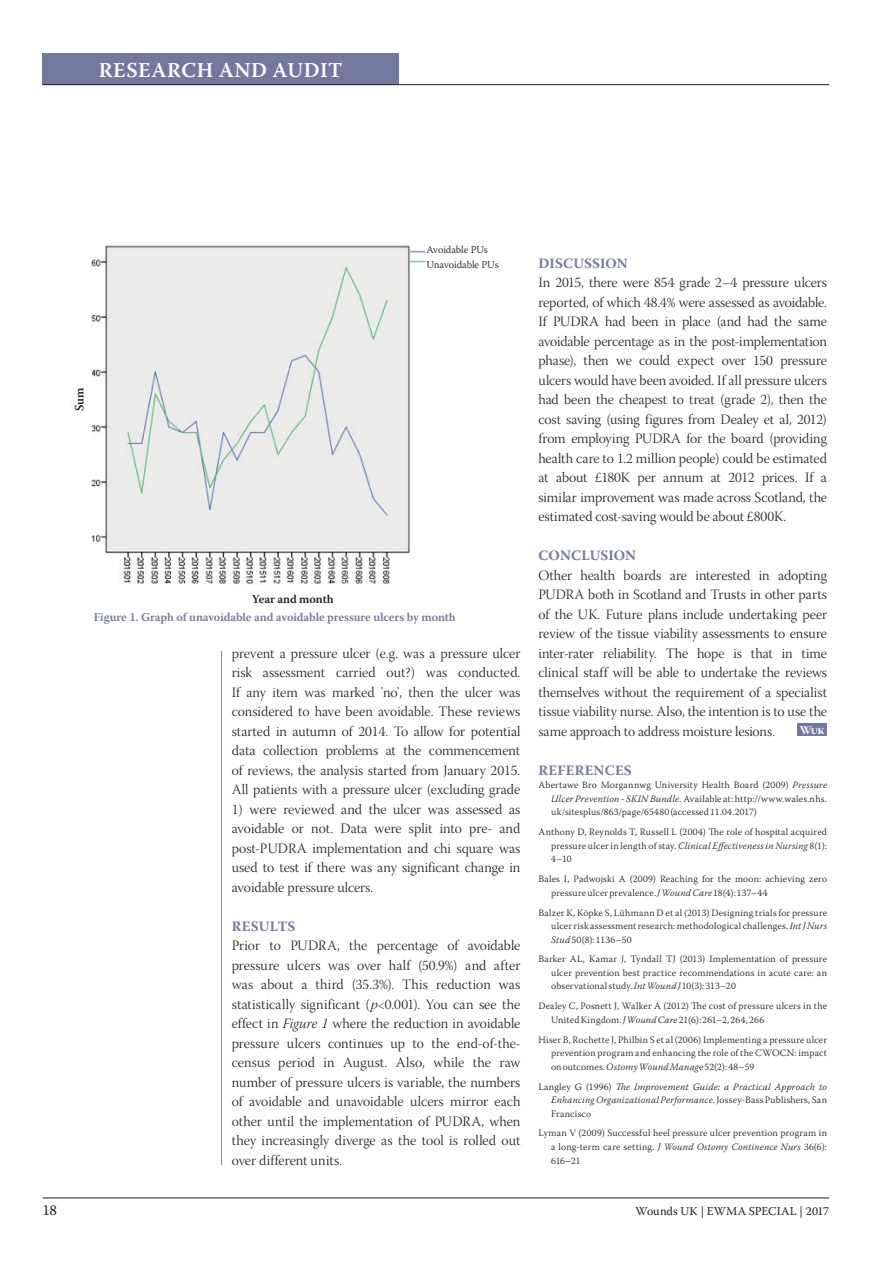
<style>
.page{position:relative;width:893px;height:1263px;background:#fff}
.page>*{position:absolute;margin:0;border:0;box-sizing:border-box;transform-origin:0 0}
.t1{font:600 21px "Warnock Pro";letter-spacing:.025em;color:#fff}
.t2{font:15px "Warnock Pro";color:#231f20}
.t3{font:14.25px/19.5px "Warnock Pro Light Subh";color:#231f20;text-align:justify}
.t4{font:700 14.25px "Warnock Pro";letter-spacing:.01em;color:#73789f}
.t5{font:600 12px "Warnock Pro";letter-spacing:-.01em;color:#73789f}
.t6{font:12px "Warnock Pro";letter-spacing:.01em;color:#231f20}
.t7{font:600 12px "Warnock Pro";letter-spacing:-.01em;color:#231f20}
.t8{font:12px "Warnock Pro Bold Subh";color:#fff}
.t9{font:300 10.5px/15px "Warnock Pro";letter-spacing:-.01em;color:#231f20}
.t10{font:300 9.75px/13.5px "Warnock Pro";letter-spacing:.02em;color:#231f20;text-align:justify}
.t11{font:italic 300 9.75px/13.5px "Warnock Pro";letter-spacing:.02em;color:#231f20;text-align:justify}
.s1{font-family:"Warnock Pro Light It Subh"}
.s2{font-style:italic}
.s3{font-style:normal}
</style>
<div class="page">
<hr style="left:43px;top:1197px;width:786px;height:1px;background:#231f20">
<div style="left:43px;top:53px;width:356px;height:32px;background:#73789f"></div>
<hr style="left:43px;top:84px;width:786px;height:1px;background:#231f20">
<div style="left:797px;top:723px;width:30px;height:13px;background:#73789f"></div>
<hr style="left:221px;top:651px;width:1px;height:514px;background:#939598">
<img style="left:74px;top:245px;width:352px;height:339px">
<div style="left:75px;top:366px;width:16px;height:45px;background:#fff"></div>
<h1 class="t1" style="left:99px;top:57px;width:245px">RESEARCH AND AUDIT</h1>
<p class="t7" style="left:72px;top:411px;width:25px;rotate:-90deg">Sum</p>
<p class="t9" style="left:426px;top:242px;width:74px">Avoidable PUs<br>Unavoidable PUs</p>
<p class="t7" style="left:252px;top:592px;width:83px">Year and month</p>
<p class="t5" style="left:94px;top:610px;width:363px">Figure 1. Graph of unavoidable and avoidable pressure ulcers by month</p>
<p class="t3" style="left:232px;top:645px;width:290px">prevent a pressure ulcer (e.g. was a pressure ulcer risk assessment carried out?) was conducted.<br>If any item was marked 'no', then the ulcer was considered to have been avoidable. These reviews started in autumn of 2014. To allow for potential data collection problems at the commencement of reviews, the analysis started from January 2015.<br>All patients with a pressure ulcer (excluding grade</p>
<p class="t3" style="left:232px;top:801px;width:290px">1) were reviewed and the ulcer was assessed as avoidable or not. Data were split into pre- and post-PUDRA implementation and chi square was used to test if there was any significant change in avoidable pressure ulcers.</p>
<p class="t4" style="left:232px;top:917px;width:65px">RESULTS</p>
<p class="t3" style="left:232px;top:937px;width:290px">Prior to PUDRA, the percentage of avoidable pressure ulcers was over half (50.9%) and after was about a third (35.3%). This reduction was statistically significant (<span class="s1">p</span>&lt;0.001). You can see the effect in <span class="s1">Figure 1</span> where the reduction in avoidable pressure ulcers continues up to the end-of-the&shy;census period in August. Also, while the raw number of pressure ulcers is variable, the numbers of avoidable and unavoidable ulcers mirror each other until the implementation of PUDRA, when they increasingly diverge as the tool is rolled out over different units.</p>
<p class="t4" style="left:538px;top:254px;width:91px">DISCUSSION</p>
<p class="t3" style="left:538px;top:274px;width:290px">In 2015, there were 854 grade 2–4 pressure ulcers reported, of which 48.4% were assessed as avoidable.<br>If PUDRA had been in place (and had the same avoidable percentage as in the post-implementation phase), then we could expect over 150 pressure ulcers would have been avoided. If all pressure ulcers had been the cheapest to treat (grade 2), then the cost saving (using figures from Dealey et al, 2012) from employing PUDRA for the board (providing health care to 1.2 million people) could be estimated at about £180K per annum at 2012 prices. If a similar improvement was made across Scotland, the estimated cost-saving would be about £800K.</p>
<p class="t4" style="left:538px;top:547px;width:99px">CONCLUSION</p>
<p class="t3" style="left:538px;top:567px;width:290px">Other health boards are interested in adopting PUDRA both in Scotland and Trusts in other parts of the UK. Future plans include undertaking peer review of the tissue viability assessments to ensure inter-rater reliability. The hope is that in time clinical staff will be able to undertake the reviews themselves without the requirement of a specialist tissue viability nurse. Also, the intention is to use the same approach to address moisture lesions.</p>
<p class="t8" style="left:800px;top:723px;width:26px">Wuk</p>
<p class="t4" style="left:538px;top:761px;width:95px">REFERENCES</p>
<p class="t10" style="left:551px;top:778px;width:277px;text-indent:-13px">Abertawe Bro Morgannwg University Health Board (2009) <span class="s2">Pressure Ulcer Prevention - SKIN Bundle.</span> Available at: http://www.wales.nhs. uk/sitesplus/863/page/65480 (accessed 11.04.2017)</p>
<p class="t10" style="left:551px;top:825px;width:277px;text-indent:-13px">Anthony D, Reynolds T, Russell L (2004) The role of hospital acquired pressure ulcer in length of stay. <span class="s2">Clinical Effectiveness in Nursing</span> 8(1):<br>4–10</p>
<p class="t10" style="left:551px;top:872px;width:277px;text-indent:-13px">Bales I, Padwojski A (2009) Reaching for the moon: achieving zero pressure ulcer prevalence. <span class="s2">J Wound Care</span> 18(4): 137–44</p>
<p class="t10" style="left:551px;top:905px;width:277px;text-indent:-13px">Balzer K, Köpke S, Lühmann D et al (2013) Designing trials for pressure ulcer risk assessment research: methodological challenges. <span class="s2">Int J Nurs Stud</span> 50(8): 1136–50</p>
<p class="t10" style="left:551px;top:952px;width:277px;text-indent:-13px">Barker AL, Kamar J, Tyndall TJ (2013) Implementation of pressure ulcer prevention best practice recommendations in acute care: an observational study. <span class="s2">Int Wound J</span> 10(3): 313–20</p>
<p class="t10" style="left:551px;top:999px;width:277px;text-indent:-13px">Dealey C, Posnett J, Walker A (2012) The cost of pressure ulcers in the<br>United Kingdom. <span class="s2">J Wound Care</span> 21(6): 261–2, 264, 266</p>
<p class="t10" style="left:551px;top:1032px;width:277px;text-indent:-13px">Hiser B, Rochette J, Philbin S et al (2006) Implementing a pressure ulcer prevention program and enhancing the role of the CWOCN: impact on outcomes. <span class="s2">Ostomy Wound Manag</span>e 52(2): 48–59</p>
<p class="t11" style="left:551px;top:1079px;width:277px;text-indent:-13px"><span class="s3">Langley G (1996)</span> The Improvement Guide: a Practical Approach to Enhancing Organizational Performance<span class="s3">. Jossey-Bass Publishers, San Francisco</span></p>
<p class="t10" style="left:551px;top:1126px;width:277px;text-indent:-13px">Lyman V (2009) Successful heel pressure ulcer prevention program in a long-term care setting. <span class="s2">J Wound Ostomy Continence Nurs</span> 36(6):<br>616–21</p>
<p class="t2" style="left:43px;top:1201px;width:16px">18</p>
<p class="t6" style="left:636px;top:1204px;width:195px">Wounds UK | EWMA SPECIAL | 2017</p>
</div>
